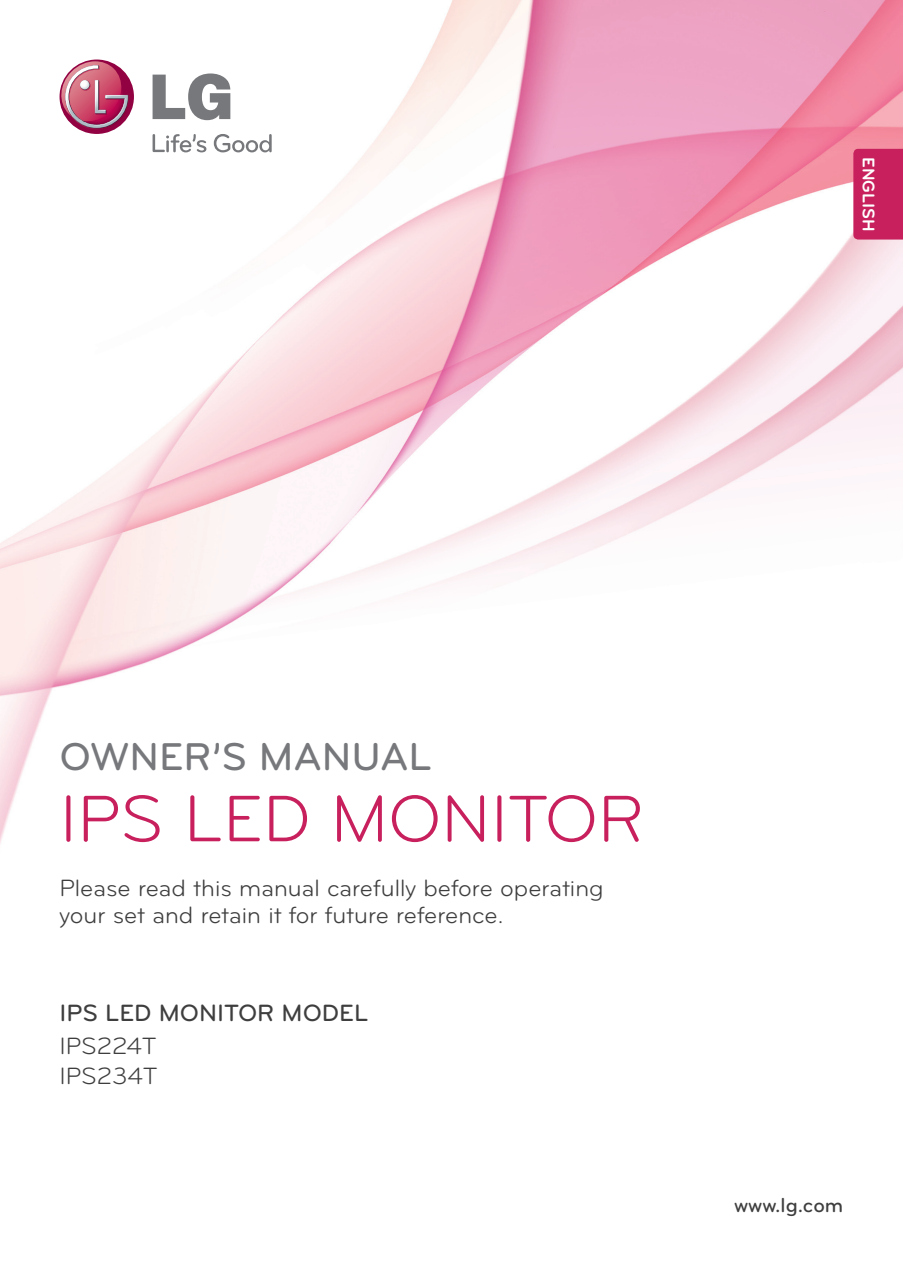
<style>
.page{position:relative;width:903px;height:1275px;background:#fff}
.page>*{position:absolute;margin:0;border:0;box-sizing:border-box;transform-origin:0 0}
.t1{font:68.25px "Bryant LG";color:#c8205d}
.t2{font:500 40.25px "Bryant LG";color:#76787b}
.t3{font:24.5px/30.6px "Bryant LG";color:#3e3e3f}
.t4{font:500 24.5px "Bryant LG";color:#3e3e3f}
.t5{font:500 21px "Bryant LG";color:#3e3e3f}
.t6{font:700 17.5px "Bryant LG";color:#fff}
</style>
<div class="page">
<img style="left:0;top:0;width:903px;height:844px">
<svg style="left:60px;top:60px;width:74px;height:74px"></svg>
<svg style="left:58px;top:61px;width:72px;height:69px"></svg>
<svg style="left:153px;top:73px;width:77px;height:47px"></svg>
<svg style="left:153px;top:134px;width:53px;height:18px"></svg>
<svg style="left:214px;top:134px;width:58px;height:18px"></svg>
<div style="left:853px;top:149px;width:50px;height:91px;background:#c8205d"></div>
<p class="t6" style="left:879px;top:157px;width:76px;rotate:90deg">ENGLISH</p>
<h2 class="t2" style="left:60px;top:732px;width:374px">OWNER’S MANUAL</h2>
<h1 class="t1" style="left:60px;top:778px;width:586px">IPS LED MONITOR</h1>
<p class="t3" style="left:60px;top:875px;width:546px;line-height:26.2px">Please read this manual carefully before operating your set and retain it for future reference.</p>
<p class="t4" style="left:60px;top:997px;width:310px">IPS LED MONITOR MODEL</p>
<p class="t3" style="left:60px;top:1030px;width:99px">IPS224T<br>IPS234T</p>
<p class="t5" style="left:734px;top:1192px;width:111px">www.lg.com</p>
</div>
